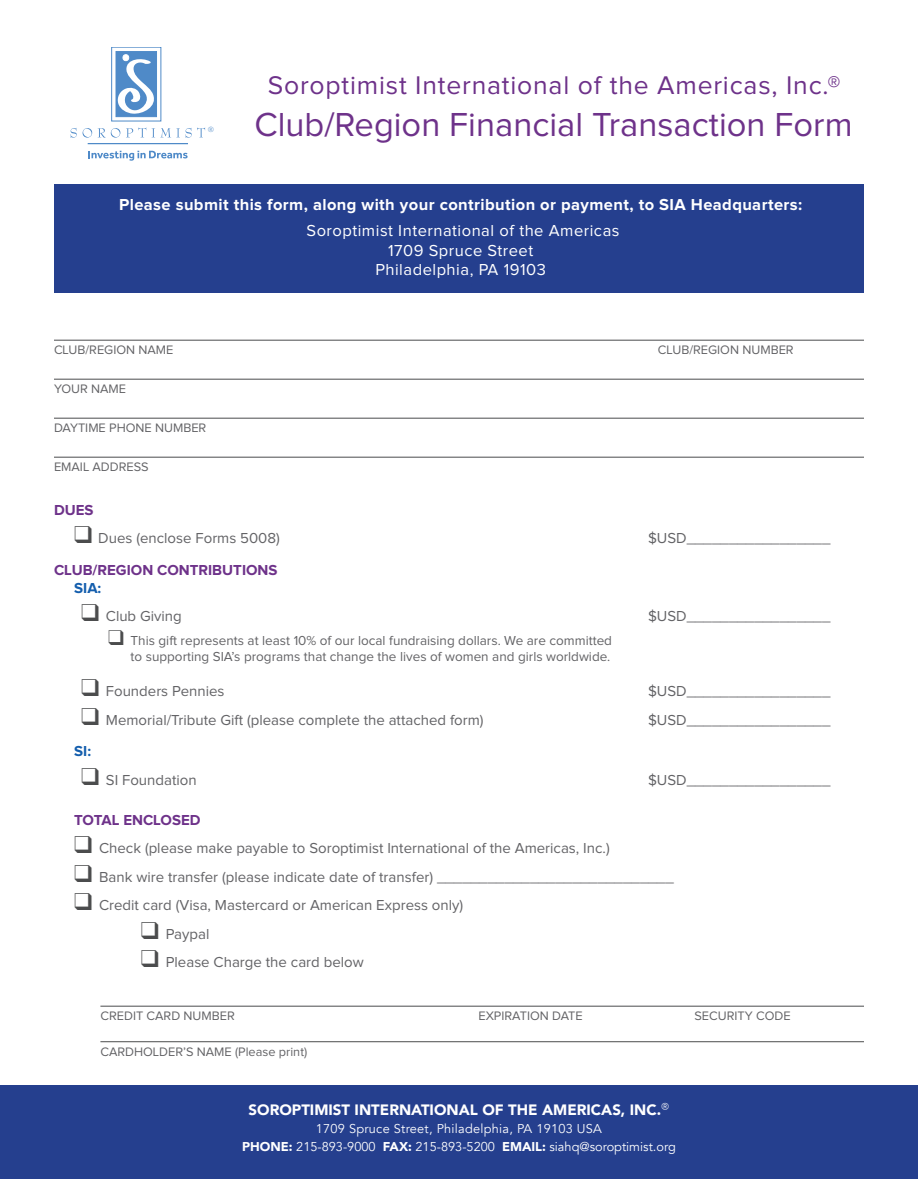
<style>
.page{position:relative;width:918px;height:1188px;background:#fff}
.page>*{position:absolute;margin:0;border:0;box-sizing:border-box;transform-origin:0 0}
.t1{font:34.5px "Proxima Nova";color:#6e328a}
.t2{font:26.55px "Proxima Nova";letter-spacing:.03em;color:#6e328a}
.t3{font:700 16.5px "Proxima Nova";letter-spacing:.025em;color:#fff}
.t4{font:16.5px "Proxima Nova";letter-spacing:.03em;color:#fff}
.t5{font:15px "Proxima Nova";color:#636366}
.t6{font:900 15px "Avenir";color:#fff}
.t7{font:700 15px "Proxima Nova";color:#6e328a}
.t8{font:700 15px "Proxima Nova";color:#145ead}
.t9{font:13.5px/16.5px "Proxima Nova";color:#636366;text-align:right}
.t10{font:12.75px "Proxima Nova";color:#636366}
.t11{font:12.75px "Avenir";color:#fff}
.t12{font:12.75px "Avenir";letter-spacing:.02em;color:#fff}
.t13{font:7.5px "Palatino";color:#4f8ac8}
.s1{color:#4b4c4d}
.s2{font-family:"Proxima Nova";font-weight:400;font-size:16.5px}
.s3{font-weight:900}
</style>
<div class="page">
<div style="left:0;top:1085px;width:918px;height:93px;background:#253f8e"></div>
<div style="left:54px;top:184px;width:810px;height:109px;background:#253f8e"></div>
<hr style="left:54px;top:340px;width:810px;height:1px;background:#4b4c4d">
<hr style="left:54px;top:379px;width:810px;height:1px;background:#4b4c4d">
<hr style="left:54px;top:418px;width:810px;height:1px;background:#4b4c4d">
<hr style="left:54px;top:457px;width:810px;height:1px;background:#4b4c4d">
<hr style="left:100px;top:1006px;width:764px;height:1px;background:#4b4c4d">
<hr style="left:100px;top:1041px;width:764px;height:1px;background:#4b4c4d">
<hr style="left:88px;top:143px;width:100px;height:1px;background:#4f8ac8">
<svg style="left:71px;top:128px;width:6px;height:10px"></svg>
<svg style="left:83px;top:128px;width:9px;height:10px"></svg>
<svg style="left:98px;top:128px;width:22px;height:10px"></svg>
<svg style="left:126px;top:128px;width:20px;height:9px"></svg>
<svg style="left:152px;top:128px;width:28px;height:9px"></svg>
<svg style="left:186px;top:128px;width:19px;height:10px"></svg>
<div style="left:116px;top:51px;width:41px;height:66px;background:#4f8ac8"></div>
<svg style="left:116px;top:55px;width:41px;height:62px"></svg>
<svg style="left:88px;top:151px;width:100px;height:10px"></svg>
<p class="t13" style="left:208px;top:124px;width:7px">®</p>
<p class="t2" style="left:268px;top:73px;width:574px">Soroptimist International of the Americas, Inc.®</p>
<p class="t1" style="left:254px;top:108px;width:600px">Club/Region Financial Transaction Form</p>
<p class="t3" style="left:119px;top:197px;width:685px">Please submit this form, along with your contribution or payment, to SIA Headquarters:</p>
<p class="t4" style="left:307px;top:223px;width:315px">Soroptimist International of the Americas</p>
<p class="t4" style="left:388px;top:243px;width:147px">1709 Spruce Street</p>
<p class="t4" style="left:375px;top:262px;width:172px">Philadelphia, PA 19103</p>
<p class="t10" style="left:54px;top:344px;width:121px">CLUB/REGION NAME</p>
<p class="t10" style="left:658px;top:344px;width:137px">CLUB/REGION NUMBER</p>
<p class="t10" style="left:54px;top:383px;width:74px">YOUR NAME</p>
<p class="t10" style="left:54px;top:422px;width:154px">DAYTIME PHONE NUMBER</p>
<p class="t10" style="left:54px;top:461px;width:96px">EMAIL ADDRESS</p>
<p class="t7" style="left:54px;top:503px;width:41px">DUES</p>
<p class="t5" style="left:74px;top:532px;width:207px"><span class="s1">❑</span> Dues (enclose Forms 5008)</p>
<p class="t5" style="left:648px;top:532px;width:184px">$USD_________________</p>
<p class="t7" style="left:54px;top:563px;width:225px">CLUB/REGION CONTRIBUTIONS</p>
<p class="t8" style="left:74px;top:581px;width:29px">SIA:</p>
<p class="t5" style="left:81px;top:610px;width:102px"><span class="s1">❑</span> Club Giving</p>
<p class="t5" style="left:648px;top:610px;width:184px">$USD_________________</p>
<p class="t9" style="left:108px;top:632px;width:506px"><span class="s1">❑</span> This gift represents at least 10% of our local fundraising dollars. We are committed to supporting SIA’s programs that change the lives of women and girls worldwide.</p>
<p class="t5" style="left:81px;top:685px;width:145px"><span class="s1">❑</span> Founders Pennies</p>
<p class="t5" style="left:648px;top:685px;width:184px">$USD_________________</p>
<p class="t5" style="left:81px;top:713px;width:404px"><span class="s1">❑</span> Memorial/Tribute Gift (please complete the attached form)</p>
<p class="t5" style="left:648px;top:713px;width:184px">$USD_________________</p>
<p class="t8" style="left:74px;top:745px;width:18px">SI:</p>
<p class="t5" style="left:81px;top:773px;width:117px"><span class="s1">❑</span> SI Foundation</p>
<p class="t5" style="left:648px;top:773px;width:184px">$USD_________________</p>
<p class="t7" style="left:74px;top:813px;width:128px">TOTAL ENCLOSED</p>
<p class="t5" style="left:74px;top:841px;width:537px"><span class="s1">❑</span> Check (please make payable to Soroptimist International of the Americas, Inc.)</p>
<p class="t5" style="left:74px;top:870px;width:601px"><span class="s1">❑</span> Bank wire transfer (please indicate date of transfer) ____________________________</p>
<p class="t5" style="left:74px;top:898px;width:391px"><span class="s1">❑</span> Credit card (Visa, Mastercard or American Express only)</p>
<p class="t5" style="left:141px;top:927px;width:70px"><span class="s1">❑</span> Paypal</p>
<p class="t5" style="left:141px;top:955px;width:224px"><span class="s1">❑</span> Please Charge the card below</p>
<p class="t10" style="left:100px;top:1010px;width:136px">CREDIT CARD NUMBER</p>
<p class="t10" style="left:478px;top:1010px;width:106px">EXPIRATION DATE</p>
<p class="t10" style="left:694px;top:1010px;width:98px">SECURITY CODE</p>
<p class="t10" style="left:100px;top:1046px;width:208px">CARDHOLDER’S NAME (Please print)</p>
<p class="t6" style="left:249px;top:1097px;width:422px">SOROPTIMIST INTERNATIONAL OF THE AMERICAS, INC.<span class="s2">®</span></p>
<p class="t12" style="left:316px;top:1121px;width:288px">1709 Spruce Street, Philadelphia, PA 19103 USA</p>
<p class="t11" style="left:242px;top:1139px;width:435px"><span class="s3">PHONE:</span> 215-893-9000 <span class="s3">FAX:</span> 215-893-5200 <span class="s3">EMAIL:</span> siahq@soroptimist.org</p>
</div>
